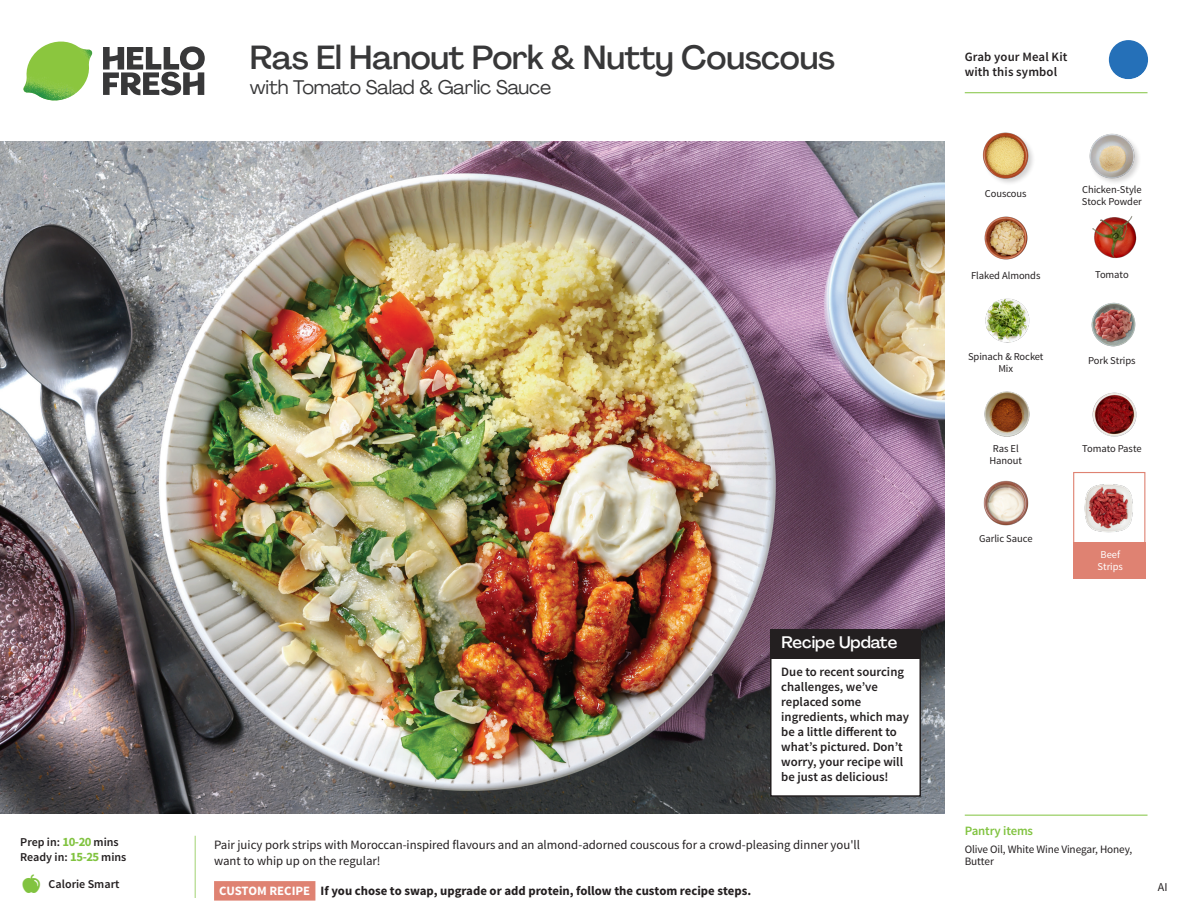
<style>
.page{position:relative;width:1188px;height:918px;background:#fff}
.page>*{position:absolute;margin:0;border:0;box-sizing:border-box;transform-origin:0 0}
._15_Titel_UK{font:500 33px "Agrandir";letter-spacing:-.01em;color:#383839}
._15_Titel_UK-2{font:19.5px "Agrandir";letter-spacing:-.01em;color:#383839}
.Steps_Text_AU{font:500 16.5px "Agrandir";color:#fff}
.Steps_Text_AU-2{font:600 12.75px/15px "Source Sans Pro";color:#231f20}
.Step_6_Text_AU{font:12.75px/16.5px "Source Sans Pro";color:#231f20}
.Step_6_Text_AU-2{font:700 12.75px "Source Sans Pro";color:#231f20}
._04_Headers_Front{font:600 12.75px "Source Sans Pro";letter-spacing:-.01em;color:#81c340}
._04_Intro{font:600 12px "Source Sans Pro";color:#231f20}
.t1{font:12px "Source Sans Pro";color:#231f20}
._05_Pantry{font:11.25px/12px "Source Sans Pro";letter-spacing:-.01em;color:#231f20}
._18_FRONT_ingredient{font:10.5px/12px "Source Sans Pro";letter-spacing:-.005em;color:#231f20;text-align:center}
._18_FRONT_ingredient-2{font:10.5px/12px "Source Sans Pro";letter-spacing:-.005em;color:#fff}
.s1{font-weight:700;font-size:12.75px;color:#81c340}
.s2{color:#fff}
</style>
<div class="page">
<svg style="left:103px;top:46px;width:102px;height:49px"></svg>
<img style="left:23px;top:42px;width:69px;height:59px">
<svg style="left:194px;top:835px;width:122px;height:66px"></svg>
<img style="left:0;top:142px;width:945px;height:672px">
<img style="left:1092px;top:216px;width:45px;height:43px">
<img style="left:984px;top:391px;width:46px;height:46px">
<img style="left:1091px;top:302px;width:45px;height:45px">
<img style="left:1092px;top:392px;width:45px;height:45px">
<img style="left:984px;top:216px;width:44px;height:44px">
<img style="left:985px;top:298px;width:45px;height:45px">
<div style="left:982px;top:132px;width:54px;height:54px;background:#231f20;opacity:.2"></div>
<img style="left:982px;top:132px;width:48px;height:48px">
<img style="left:1089px;top:133px;width:50px;height:50px">
<img style="left:983px;top:480px;width:46px;height:46px">
<div style="left:1073px;top:472px;width:72px;height:72px;border:1px solid #df8272"></div>
<div style="left:1073px;top:542px;width:72px;height:37px;background:#df8272"></div>
<img style="left:1084px;top:484px;width:49px;height:49px">
<hr style="left:965px;top:815px;width:183px;height:1px;background:#81c340">
<svg style="left:1091px;top:40px;width:57px;height:54px"></svg>
<hr style="left:965px;top:92px;width:183px;height:1px;background:#81c340">
<div style="left:771px;top:630px;width:149px;height:166px;background:#fff"></div>
<div style="left:770px;top:629px;width:151px;height:168px;border:2px solid #231f20"></div>
<div style="left:770px;top:629px;width:151px;height:29px;background:#231f20"></div>
<p class="_04_Intro" style="left:20px;top:835px;width:100px">Prep in: <span class="s1">10-20</span> mins</p>
<p class="_04_Intro" style="left:20px;top:850px;width:108px">Ready in: <span class="s1">15-25</span> mins</p>
<p class="_04_Intro" style="left:49px;top:876px;width:72px">Calorie Smart</p>
<p class="_15_Titel_UK" style="left:250px;top:37px;width:587px">Ras El Hanout Pork &amp; Nutty Couscous</p>
<p class="_15_Titel_UK-2" style="left:250px;top:75px;width:303px">with Tomato Salad &amp; Garlic Sauce</p>
<p class="Steps_Text_AU" style="left:781px;top:632px;width:117px">Recipe Update</p>
<p class="Steps_Text_AU-2" style="left:781px;top:665px;width:129px">Due to recent sourcing challenges, we’ve replaced some ingredients, which may be a little different to what’s pictured. Don’t worry, your recipe will be just as delicious!</p>
<p class="Step_6_Text_AU" style="left:214px;top:837px;width:647px">Pair juicy pork strips with Moroccan-inspired flavours and an almond-adorned couscous for a crowd-pleasing dinner you'll want to whip up on the regular!</p>
<p class="Step_6_Text_AU-2" style="left:219px;top:882px;width:533px"><span class="s2">CUSTOM RECIPE</span> If you chose to swap, upgrade or add protein, follow the custom recipe steps.</p>
<p class="Steps_Text_AU-2" style="left:965px;top:50px;width:104px">Grab your Meal Kit with this symbol</p>
<p class="_18_FRONT_ingredient" style="left:985px;top:188px;width:43px">Couscous</p>
<p class="_18_FRONT_ingredient" style="left:1082px;top:183px;width:61px;text-align:left">Chicken-Style<br>Stock Powder</p>
<p class="_18_FRONT_ingredient" style="left:971px;top:270px;width:71px">Flaked Almonds</p>
<p class="_18_FRONT_ingredient" style="left:1095px;top:269px;width:35px">Tomato</p>
<p class="_18_FRONT_ingredient" style="left:968px;top:350px;width:77px">Spinach &amp; Rocket<br>Mix</p>
<p class="_18_FRONT_ingredient" style="left:1088px;top:355px;width:49px">Pork Strips</p>
<p class="_18_FRONT_ingredient" style="left:989px;top:443px;width:34px">Ras El<br>Hanout</p>
<p class="_18_FRONT_ingredient" style="left:1082px;top:442px;width:61px">Tomato Paste</p>
<p class="_18_FRONT_ingredient" style="left:979px;top:532px;width:55px">Garlic Sauce</p>
<p class="_18_FRONT_ingredient-2" style="left:1098px;top:548px;width:27px">Beef<br>Strips</p>
<p class="_04_Headers_Front" style="left:965px;top:822px;width:70px">Pantry items</p>
<p class="_05_Pantry" style="left:965px;top:844px;width:169px">Olive Oil, White Wine Vinegar, Honey,<br>Butter</p>
<p class="t1" style="left:1158px;top:879px;width:11px">AI</p>
</div>
